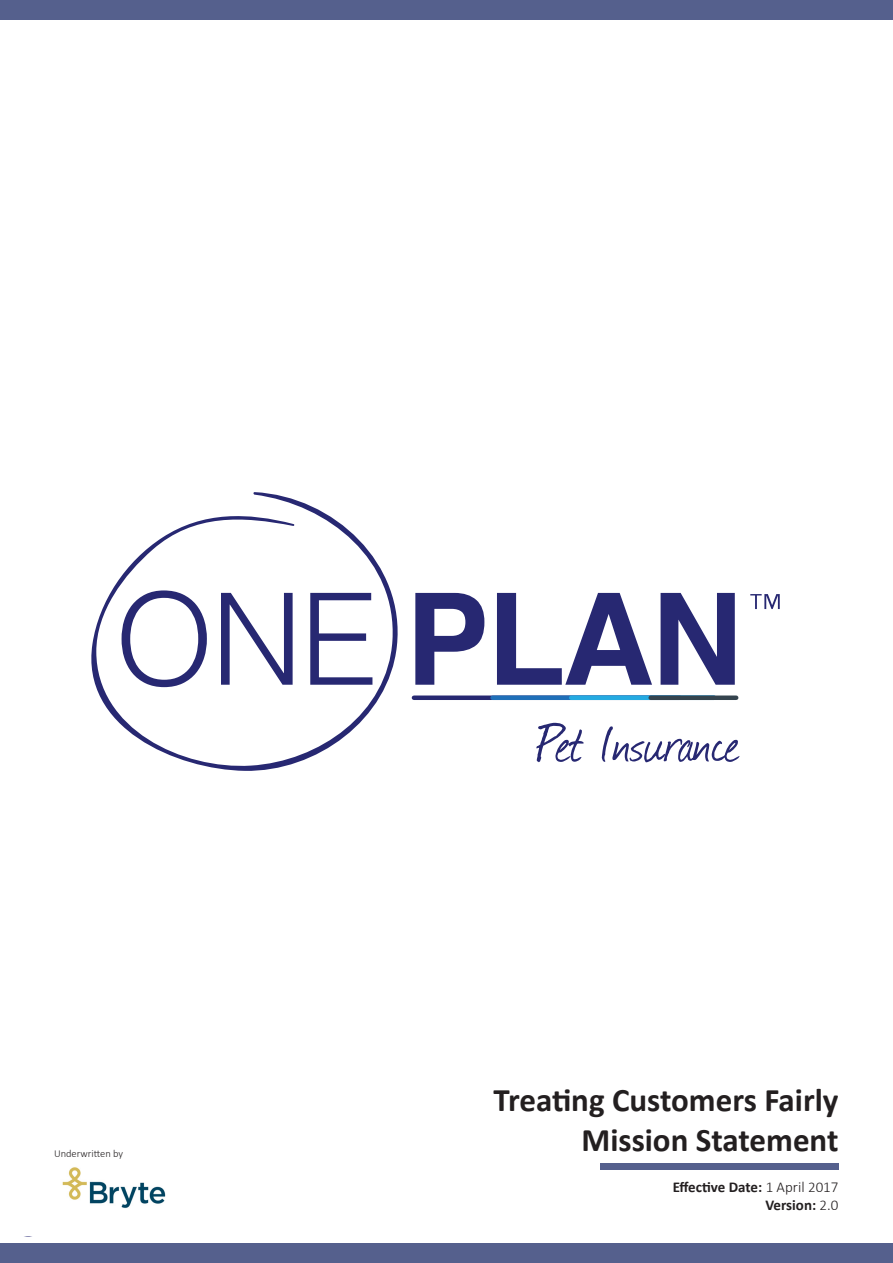
<style>
.page{position:relative;width:893px;height:1263px;background:#fff}
.page>*{position:absolute;margin:0;border:0;box-sizing:border-box;transform-origin:0 0}
.t1{font:700 33px "Calibri";color:#231f20}
.t2{font:700 15px "Calibri";color:#231f20}
.t3{font:300 10.5px "Calibri";color:#231f20}
.s1{font-weight:300}
</style>
<div class="page">
<div style="left:0;top:0;width:893px;height:20px;background:#55608d"></div>
<div style="left:0;top:1243px;width:893px;height:20px;background:#55608d"></div>
<svg style="left:415px;top:593px;width:69px;height:92px"></svg>
<svg style="left:497px;top:593px;width:155px;height:92px"></svg>
<svg style="left:661px;top:593px;width:74px;height:92px"></svg>
<svg style="left:750px;top:594px;width:30px;height:15px"></svg>
<div style="left:414px;top:695px;width:266px;height:5px;background:#272872"></div>
<div style="left:493px;top:695px;width:221px;height:5px;background:#1f6fb8"></div>
<div style="left:571px;top:695px;width:143px;height:5px;background:#24aae1"></div>
<div style="left:651px;top:695px;width:85px;height:5px;background:#35444e"></div>
<svg style="left:91px;top:492px;width:307px;height:279px"></svg>
<svg style="left:536px;top:722px;width:203px;height:40px"></svg>
<img style="left:62px;top:1167px;width:104px;height:41px">
<div style="left:601px;top:1164px;width:238px;height:6px;background:#55608d"></div>
<p class="t3" style="left:54px;top:1147px;width:71px">Underwritten by</p>
<p class="t1" style="left:493px;top:1077px;width:347px">Treating Customers Fairly</p>
<p class="t1" style="left:581px;top:1116px;width:258px">Mission Statement</p>
<p class="t2" style="left:673px;top:1176px;width:167px">Effective Date: <span class="s1">1 April 2017</span></p>
<p class="t2" style="left:765px;top:1194px;width:74px">Version: <span class="s1">2.0</span></p>
</div>
